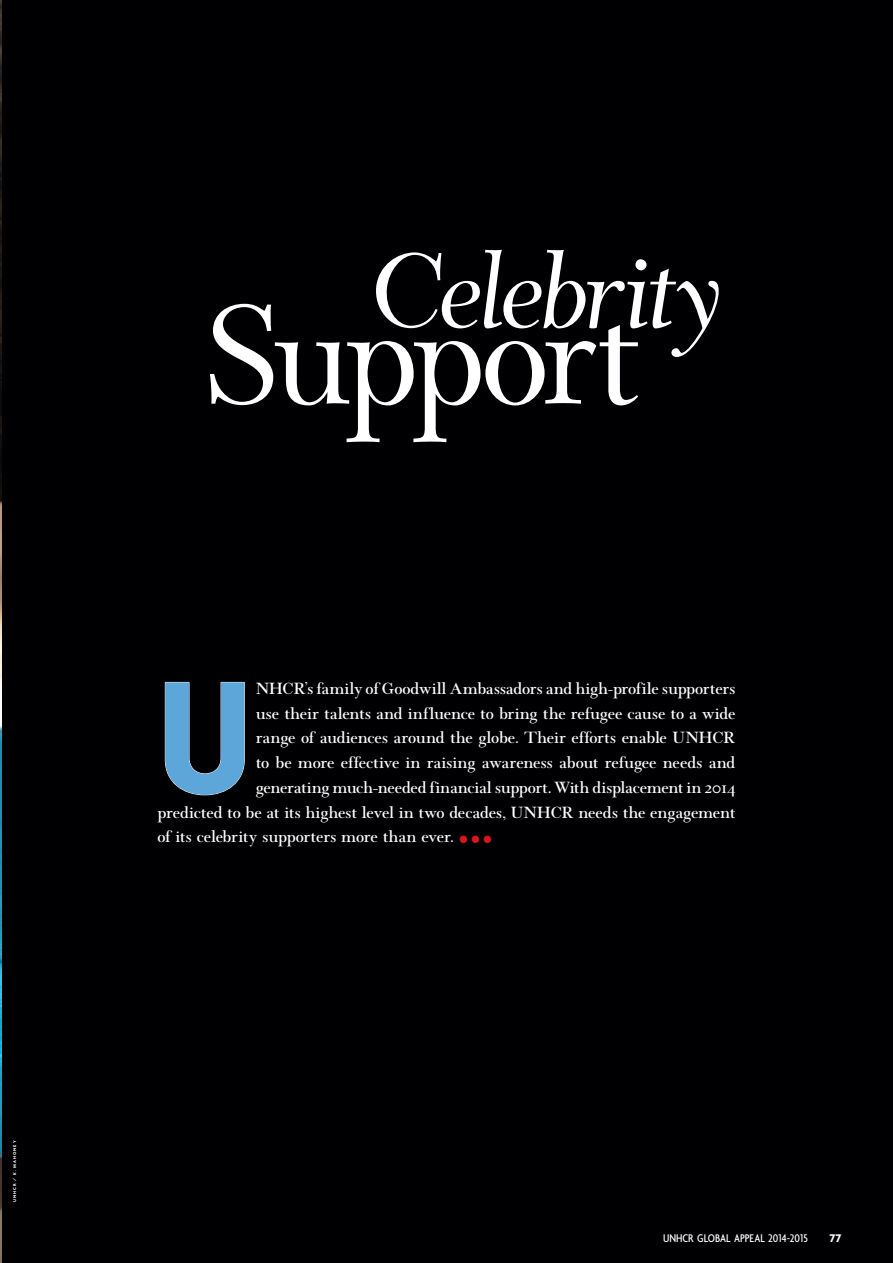
<style>
.page{position:relative;width:893px;height:1263px;background:#fff}
.page>*{position:absolute;margin:0;border:0;box-sizing:border-box;transform-origin:0 0}
.MAIN_TEXT___CHAPTER{font:700 condensed 173.1px "Agenda";color:#5da6da}
.MAIN_TEXT___CHAPTER-2{font:600 18px "Wessex";letter-spacing:-.015em;color:#fff}
.t1{font:500 condensed 12px "Agenda";color:#fff}
.t2{font:700 12px "Agenda";color:#fff}
.PHOTO_CREDIT___bold{font:700 4.5px "Agenda";letter-spacing:.215em;color:#fff}
.s1{color:#d7171f}
</style>
<div class="page">
<div style="left:1px;top:0;width:892px;height:1263px;background:#000002"></div>
<img style="left:0;top:0;width:1px;height:1263px">
<svg style="left:165px;top:682px;width:80px;height:113px;background:#0f0f11"></svg>
<svg style="left:210px;top:304px;width:428px;height:138px;fill:#000002"></svg>
<svg style="left:374px;top:250px;width:345px;height:107px"></svg>
<p class="PHOTO_CREDIT___bold" style="left:12px;top:1202px;width:63px;rotate:-90deg">UNHCR / K. MAHONEY</p>
<p class="MAIN_TEXT___CHAPTER" style="left:157px;top:635px;width:96px">U</p>
<p class="MAIN_TEXT___CHAPTER-2" style="left:256px;top:679px;width:477px">NHCR’s family of Goodwill Ambassadors and high-profile supporters</p>
<p class="MAIN_TEXT___CHAPTER-2" style="left:256px;top:703px;width:481px">use their talents and influence to bring the refugee cause to a wide</p>
<p class="MAIN_TEXT___CHAPTER-2" style="left:256px;top:728px;width:481px">range of audiences around the globe. Their efforts enable UNHCR</p>
<p class="MAIN_TEXT___CHAPTER-2" style="left:256px;top:753px;width:481px">to be more effective in raising awareness about refugee needs and</p>
<p class="MAIN_TEXT___CHAPTER-2" style="left:256px;top:778px;width:481px">generating much-needed financial support. With displacement in 2014</p>
<p class="MAIN_TEXT___CHAPTER-2" style="left:157px;top:802px;width:580px">predicted to be at its highest level in two decades, UNHCR needs the engagement</p>
<p class="MAIN_TEXT___CHAPTER-2" style="left:157px;top:827px;width:336px">of its celebrity supporters more than ever. <span class="s1">●</span> <span class="s1">●</span> <span class="s1">●</span></p>
<p class="t1" style="left:663px;top:1231px;width:146px">UNHCR GLOBAL APPEAL 2014-2015</p>
<p class="t2" style="left:829px;top:1230px;width:14px">77</p>
</div>
